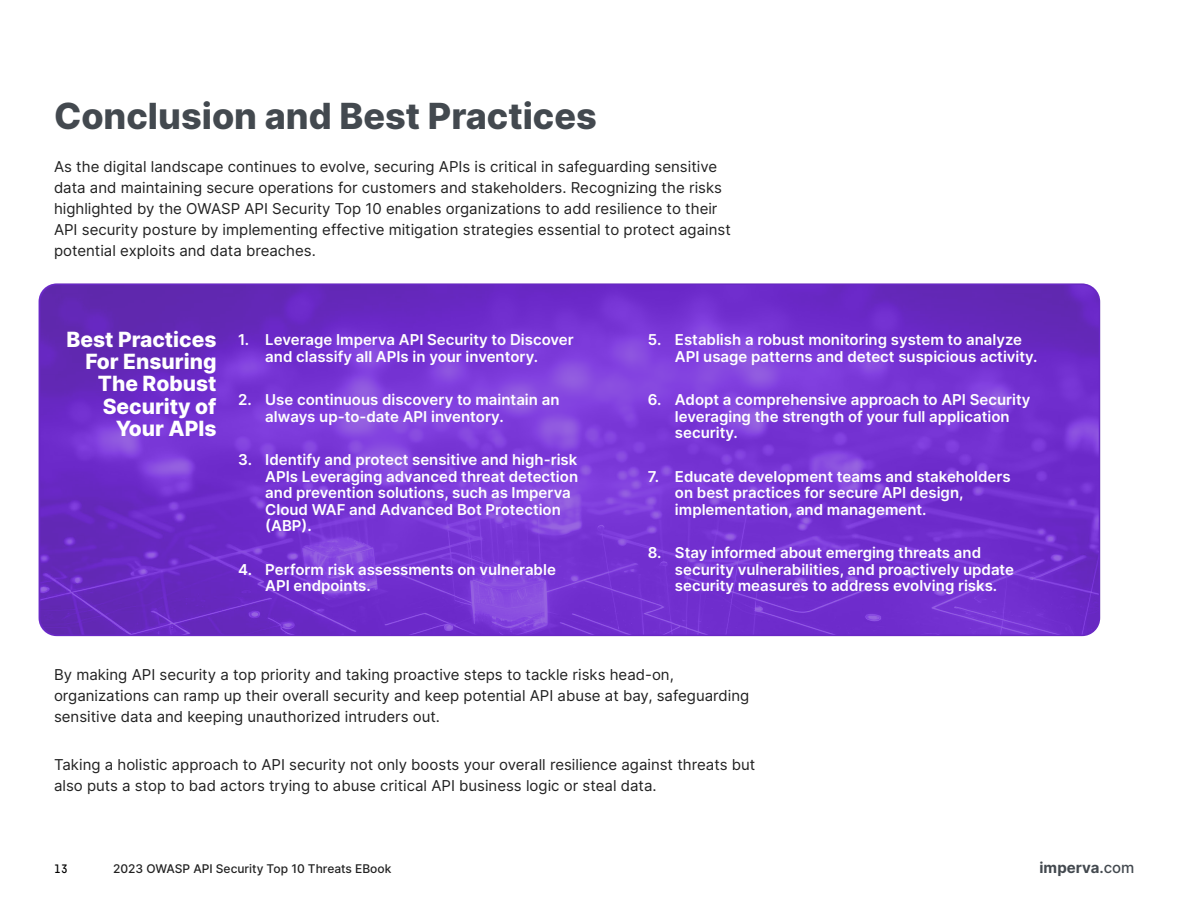
<style>
.page{position:relative;width:1188px;height:918px;background:#fff}
.page>*{position:absolute;margin:0;border:0;box-sizing:border-box;transform-origin:0 0}
.t1{font:800 36px "Inter";color:#43494f}
.t2{font:800 21px/22.5px "Inter";color:#fff;text-align:right}
.t3{font:600 15px/16.5px "Inter";color:#fff}
.t4{font:15px/21px "Inter";color:#212121}
.t5{font:700 15px "Inter";color:#43494f}
.t6{font:500 12px "Inter";color:#212121}
.t7{font:500 12px "Fabrikat Mono";color:#000}
.s1{font-weight:600}
.s2{font-weight:500}
</style>
<div class="page">
<img style="left:40px;top:284px;width:1060px;height:351px">
<div style="left:39px;top:284px;width:1061px;height:352px;border:2px solid #212121;border-radius:18px"></div>
<h1 class="t1" style="left:54px;top:90px;width:544px">Conclusion and Best Practices</h1>
<p class="t4" style="left:54px;top:156px;width:678px">As the digital landscape continues to evolve, securing APIs is critical in safeguarding sensitive data and maintaining secure operations for customers and stakeholders. Recognizing the risks highlighted by the OWASP API Security Top 10 enables organizations to add resilience to their API security posture by implementing effective mitigation strategies essential to protect against potential exploits and data breaches.</p>
<h2 class="t2" style="left:67px;top:327px;width:152px">Best Practices<br>For Ensuring<br>The Robust<br>Security of<br>Your APIs</h2>
<p class="t3" style="left:238px;top:331px;width:337px;text-align:center">1. Leverage Imperva API Security to Discover and classify all APIs in your inventory.</p>
<p class="t3" style="left:265px;top:391px;width:296px;text-indent:-27px">2. Use continuous discovery to maintain an always up-to-date API inventory.</p>
<p class="t3" style="left:265px;top:451px;width:314px;text-indent:-27px">3. Identify and protect sensitive and high-risk APIs Leveraging advanced threat detection and prevention solutions, such as Imperva Cloud WAF and Advanced Bot Protection (ABP).</p>
<p class="t3" style="left:265px;top:560px;width:292px;text-indent:-27px">4. Perform risk assessments on vulnerable<br>API endpoints.</p>
<p class="t3" style="left:675px;top:331px;width:364px;text-indent:-27px">5. Establish a robust monitoring system to analyze<br>API usage patterns and detect suspicious activity.</p>
<p class="t3" style="left:675px;top:391px;width:357px;text-indent:-27px">6. Adopt a comprehensive approach to API Security leveraging the strength of your full application security.</p>
<p class="t3" style="left:675px;top:467px;width:337px;text-indent:-27px">7. Educate development teams and stakeholders on best practices for secure API design, implementation, and management.</p>
<p class="t3" style="left:675px;top:544px;width:341px;text-indent:-27px">8. Stay informed about emerging threats and security vulnerabilities, and proactively update security measures to address evolving risks.</p>
<p class="t4" style="left:54px;top:663px;width:697px">By making API security a top priority and taking proactive steps to tackle risks head-on, organizations can ramp up their overall security and keep potential API abuse at bay, safeguarding sensitive data and keeping unauthorized intruders out.</p>
<p class="t4" style="left:54px;top:753px;width:703px">Taking a holistic approach to API security not only boosts your overall resilience against threats but also puts a stop to bad actors trying to abuse critical API business logic or steal data.</p>
<p class="t7" style="left:54px;top:861px;width:15px">13</p>
<p class="t6" style="left:113px;top:860px;width:280px">2023 OWASP API Security Top 10 Threats EBook</p>
<p class="t5" style="left:1040px;top:857px;width:97px">imperva<span class="s1">.</span><span class="s2">com</span></p>
</div>
